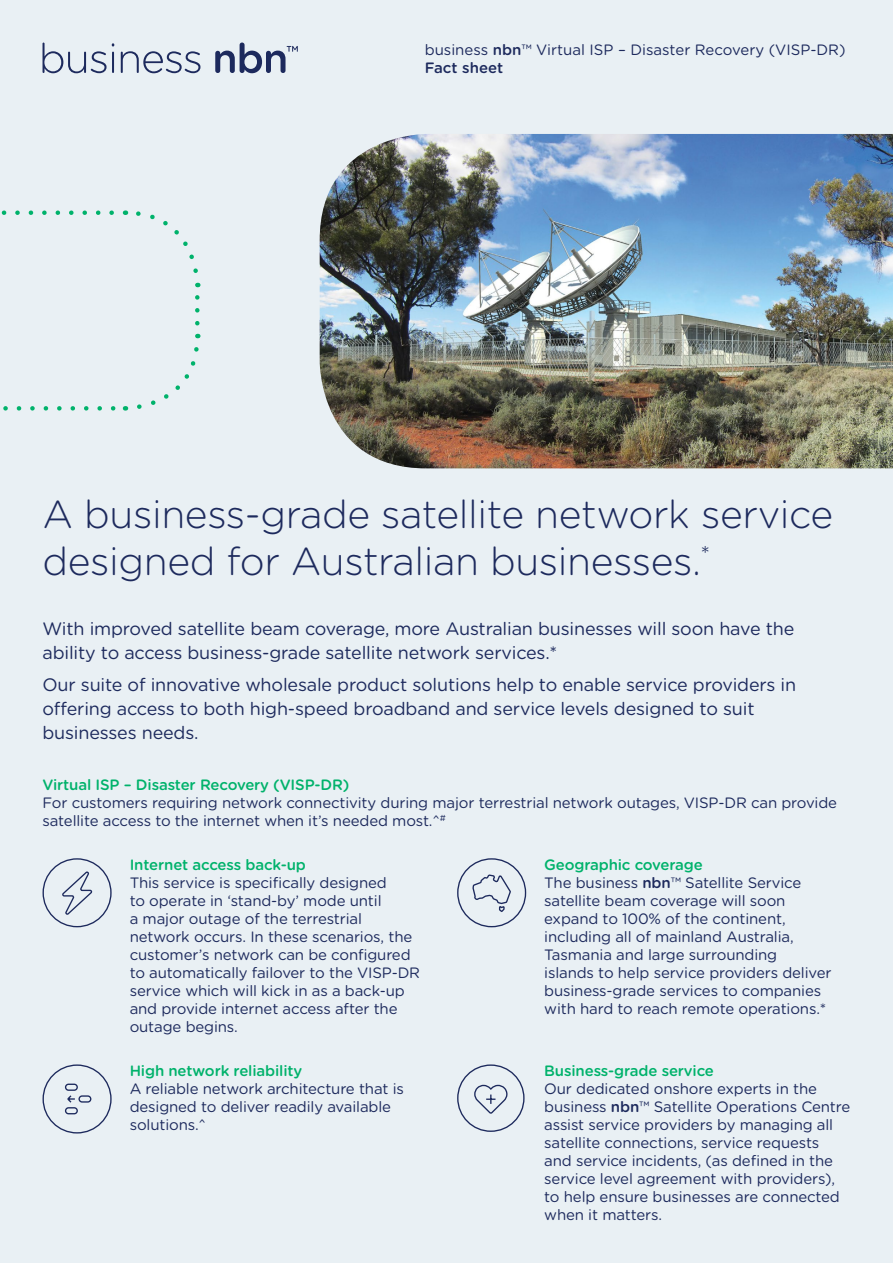
<style>
.page{position:relative;width:893px;height:1263px;background:#e9f0f4}
.page>*{position:absolute;margin:0;border:0;box-sizing:border-box;transform-origin:0 0}
.t1{font:300 39px/46.8px "Gotham Rounded";letter-spacing:-.01em;color:#1d2a5d}
.t2{font:18px/24px "Gotham Rounded";letter-spacing:-.01em;color:#1d2a5d}
.t3{font:15px/18px "Gotham Rounded";letter-spacing:-.01em;color:#1d2a5d}
.t4{font:500 15px "Gotham Rounded";letter-spacing:-.01em;color:#00b26b}
.s1{font-weight:500}
.s2{font-weight:500;color:#00b26b}
</style>
<div class="page">
<svg style="left:43px;top:43px;width:255px;height:30px"></svg>
<img style="left:320px;top:134px;width:573px;height:334px">
<svg style="left:3px;top:406px;width:113px;height:5px"></svg>
<svg style="left:137px;top:334px;width:64px;height:75px"></svg>
<svg style="left:195px;top:283px;width:5px;height:40px"></svg>
<svg style="left:125px;top:210px;width:73px;height:63px"></svg>
<svg style="left:1px;top:210px;width:111px;height:5px"></svg>
<svg style="left:42px;top:858px;width:70px;height:70px"></svg>
<svg style="left:457px;top:1064px;width:68px;height:68px"></svg>
<svg style="left:457px;top:858px;width:70px;height:70px"></svg>
<svg style="left:42px;top:1064px;width:70px;height:70px"></svg>
<p class="t3" style="left:425px;top:40px;width:422px">business <span class="s1">nbn</span>™ Virtual ISP – Disaster Recovery (VISP-DR)<br><span class="s1">Fact sheet</span></p>
<h1 class="t1" style="left:43px;top:489px;width:792px">A business-grade satellite network service designed for Australian businesses.<sup>*</sup></h1>
<p class="t2" style="left:43px;top:615px;width:753px">With improved satellite beam coverage, more Australian businesses will soon have the ability to access business-grade satellite network services.*</p>
<p class="t2" style="left:43px;top:672px;width:755px">Our suite of innovative wholesale product solutions help to enable service providers in offering access to both high-speed broadband and service levels designed to suit businesses needs.</p>
<p class="t4" style="left:43px;top:774px;width:308px">Virtual ISP – Disaster Recovery (VISP-DR)</p>
<p class="t3" style="left:43px;top:793px;width:796px">For customers requiring network connectivity during major terrestrial network outages, VISP-DR can provide satellite access to the internet when it’s needed most.^<sup>#</sup></p>
<p class="t4" style="left:130px;top:854px;width:178px">Internet access back-up</p>
<p class="t3" style="left:130px;top:873px;width:292px">This service is specifically designed<br>to operate in ‘stand-by’ mode until<br>a major outage of the terrestrial network occurs. In these scenarios, the customer’s network can be configured to automatically failover to the VISP-DR service which will kick in as a back-up and provide internet access after the outage begins.</p>
<p class="t4" style="left:544px;top:1060px;width:171px">Business-grade service</p>
<p class="t3" style="left:544px;top:1079px;width:308px">Our dedicated onshore experts in the business <span class="s1">nbn</span>™ Satellite Operations Centre assist service providers by managing all satellite connections, service requests and service incidents, (as defined in the service level agreement with providers), to help ensure businesses are connected when it matters.</p>
<p class="t3" style="left:544px;top:855px;width:289px"><span class="s2">Geographic coverage<br></span>The business <span class="s1">nbn</span>™ Satellite Service satellite beam coverage will soon expand to 100% of the continent, including all of mainland Australia, Tasmania and large surrounding<br>islands to help service providers deliver business-grade services to companies with hard to reach remote operations.*</p>
<p class="t4" style="left:130px;top:1060px;width:174px">High network reliability</p>
<p class="t3" style="left:130px;top:1079px;width:276px">A reliable network architecture that is designed to deliver readily available solutions.^</p>
</div>
